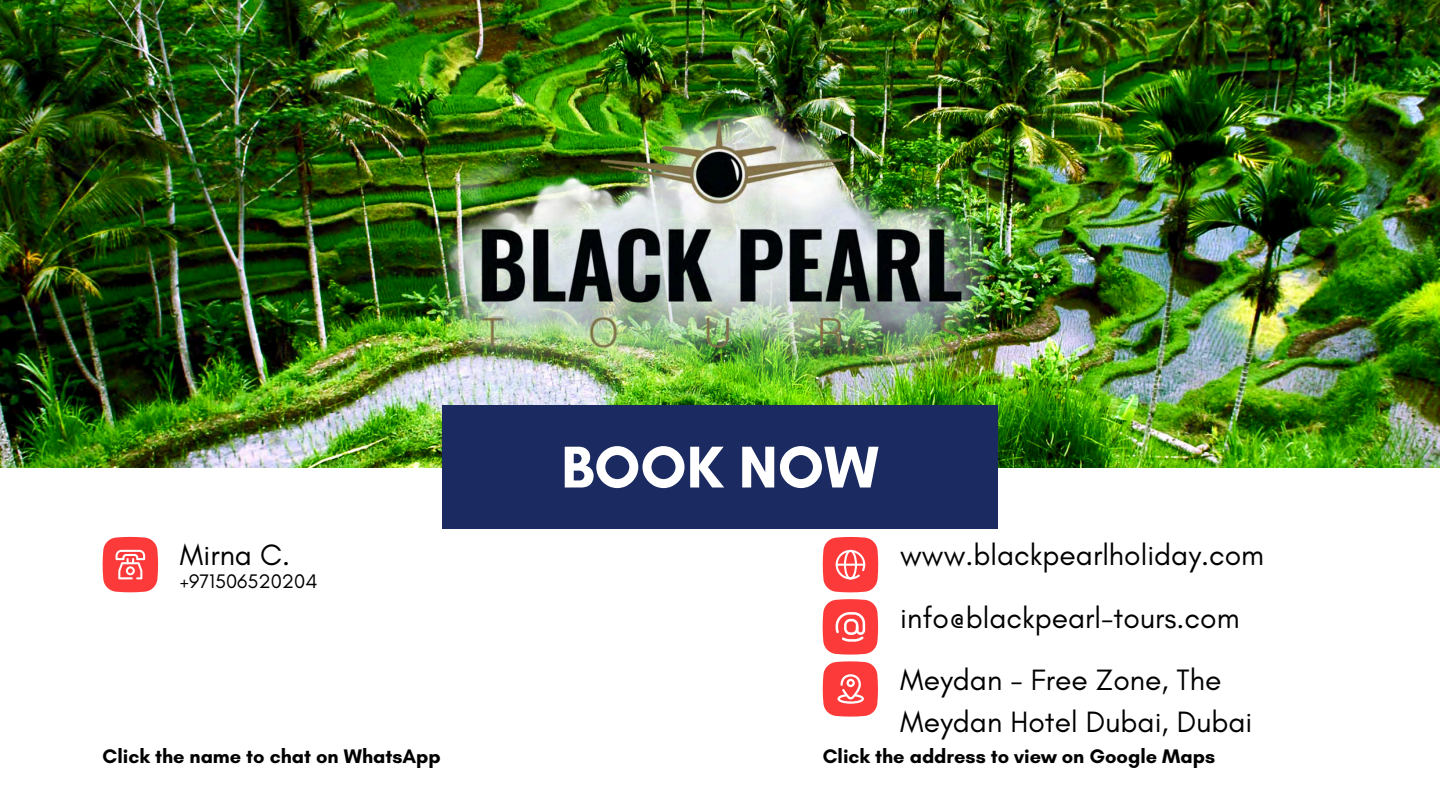
<style>
.page{position:relative;width:1440px;height:810px;background:#fff}
.page>*{position:absolute;margin:0;border:0;box-sizing:border-box;transform-origin:0 0}
.t1{font:700 60px "Glacial Indifference";color:#fff}
.t2{font:30px/42px "Glacial Indifference";color:#000}
.t3{font:700 20px "Glacial Indifference";color:#000}
.t4{font:20px "Glacial Indifference";color:#000}
</style>
<div class="page">
<img style="left:0;top:0;width:1440px;height:468px">
<div style="left:442px;top:405px;width:556px;height:124px;background:#1b2a61"></div>
<img style="left:416px;top:0;width:608px;height:405px">
<svg style="left:103px;top:537px;width:55px;height:55px"></svg>
<svg style="left:823px;top:537px;width:55px;height:55px"></svg>
<hr style="left:836px;top:564px;width:29px;height:2px;background:#fff">
<svg style="left:823px;top:599px;width:55px;height:56px"></svg>
<svg style="left:823px;top:661px;width:55px;height:56px"></svg>
<p class="t2" style="left:180px;top:534px;width:112px">Mirna C.</p>
<h3 class="t4" style="left:180px;top:569px;width:139px">+971506520204</h3>
<p class="t1" style="left:561px;top:431px;width:319px">BOOK NOW</p>
<h2 class="t2" style="left:900px;top:534px;width:365px">www.blackpearlholiday.com</h2>
<p class="t2" style="left:900px;top:596px;width:341px">info@blackpearl-tours.com</p>
<p class="t2" style="left:900px;top:658px;width:354px">Meydan - Free Zone, The<br>Meydan Hotel Dubai, Dubai</p>
<p class="t3" style="left:103px;top:744px;width:340px">Click the name to chat on WhatsApp</p>
<p class="t3" style="left:823px;top:744px;width:394px">Click the address to view on Google Maps</p>
</div>
